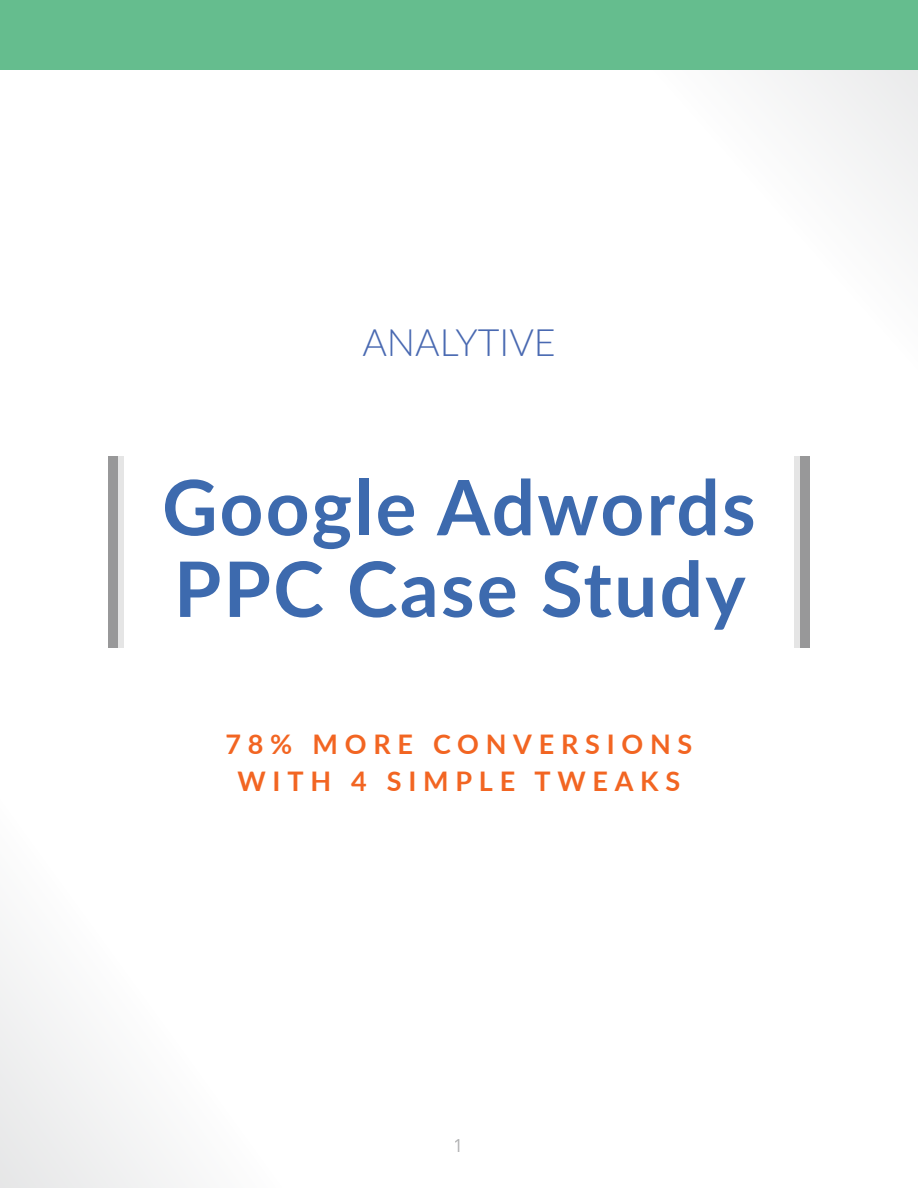
<style>
.page{position:relative;width:918px;height:1188px;background:#fff}
.page>*{position:absolute;margin:0;border:0;box-sizing:border-box;transform-origin:0 0}
.t1{font:700 76.5px/81.6px "Lato";letter-spacing:.03em;color:#3d6aae}
.t2{font:300 37.5px "Lato";color:#4969b1}
.t3{font:700 27px/36.6px "Lato";letter-spacing:.25em;color:#f26522;text-align:center}
.t4{font:18px "Open Sans";color:#636466}
</style>
<div class="page">
<div style="left:794px;top:456px;width:10px;height:192px;background:#e5e5e5"></div>
<div style="left:800px;top:456px;width:10px;height:192px;background:#989899"></div>
<div style="left:114px;top:456px;width:10px;height:192px;background:#e5e5e5"></div>
<div style="left:108px;top:456px;width:10px;height:192px;background:#989899"></div>
<div style="left:0;top:0;width:918px;height:69px;background:#65bd8e"></div>
<h2 class="t2" style="left:362px;top:317px;width:195px">ANALYTIVE</h2>
<h1 class="t1" style="left:162px;top:463px;width:595px">Google Adwords<br>PPC Case Study</h1>
<p class="t3" style="left:226px;top:725px;width:468px">78% MORE CONVERSIONS<br>WITH 4 SIMPLE TWEAKS</p>
<p class="t4" style="left:454px;top:1133px;width:12px">1</p>
</div>
